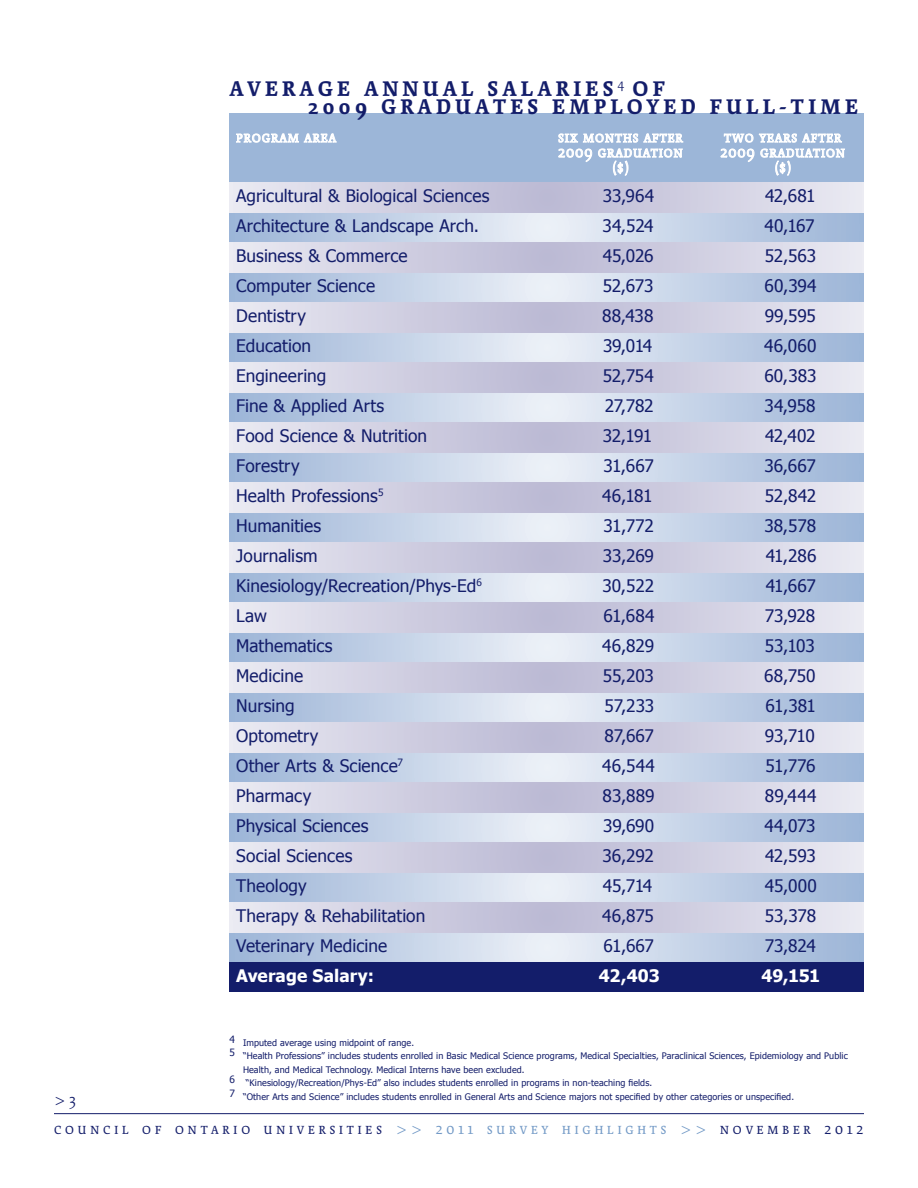
<style>
.page{position:relative;width:918px;height:1188px;background:#fff}
.page>*{position:absolute;margin:0;border:0;box-sizing:border-box;transform-origin:0 0}
.t1{font:700 24px "Cartier";letter-spacing:.17em;color:#131d6a}
.t2{font:18px/28.5px "Cartier Book Small Caps";letter-spacing:.19em;color:#131d6a}
.t3{font:17.25px "Tahoma";letter-spacing:.005em;color:#131d6a}
.t4{font:700 17.25px "Tahoma";color:#fff}
.t5{font:9px "Tahoma";letter-spacing:.01em;color:#131d6a}
.s1{color:#7299c6}
</style>
<div class="page">
<div style="left:230px;top:113px;width:634px;height:69px;background:#9cb6d8"></div>
<svg style="left:230px;top:212px;width:634px;height:30px;background:#c3d1e6"></svg>
<svg style="left:230px;top:182px;width:634px;height:30px;background:#d2d1e2"></svg>
<svg style="left:230px;top:272px;width:634px;height:30px;background:#c3d1e6"></svg>
<svg style="left:230px;top:242px;width:634px;height:30px;background:#d2d1e2"></svg>
<svg style="left:230px;top:332px;width:634px;height:30px;background:#c3d1e6"></svg>
<svg style="left:230px;top:302px;width:634px;height:30px;background:#d2d1e2"></svg>
<svg style="left:230px;top:392px;width:634px;height:30px;background:#c3d1e6"></svg>
<svg style="left:230px;top:362px;width:634px;height:30px;background:#d2d1e2"></svg>
<svg style="left:230px;top:452px;width:634px;height:30px;background:#c3d1e6"></svg>
<svg style="left:230px;top:422px;width:634px;height:30px;background:#d2d1e2"></svg>
<svg style="left:230px;top:512px;width:634px;height:30px;background:#c3d1e6"></svg>
<svg style="left:230px;top:482px;width:634px;height:30px;background:#d2d1e2"></svg>
<svg style="left:230px;top:572px;width:634px;height:30px;background:#c3d1e6"></svg>
<svg style="left:230px;top:542px;width:634px;height:30px;background:#d2d1e2"></svg>
<svg style="left:230px;top:632px;width:634px;height:30px;background:#c3d1e6"></svg>
<svg style="left:230px;top:602px;width:634px;height:30px;background:#d2d1e2"></svg>
<svg style="left:230px;top:692px;width:634px;height:30px;background:#c3d1e6"></svg>
<svg style="left:230px;top:662px;width:634px;height:30px;background:#d2d1e2"></svg>
<svg style="left:230px;top:752px;width:634px;height:30px;background:#c3d1e6"></svg>
<svg style="left:230px;top:722px;width:634px;height:30px;background:#d2d1e2"></svg>
<svg style="left:230px;top:812px;width:634px;height:30px;background:#c3d1e6"></svg>
<svg style="left:230px;top:782px;width:634px;height:30px;background:#d2d1e2"></svg>
<svg style="left:230px;top:872px;width:634px;height:30px;background:#c3d1e6"></svg>
<svg style="left:230px;top:842px;width:634px;height:30px;background:#d2d1e2"></svg>
<svg style="left:230px;top:932px;width:634px;height:30px;background:#c3d1e6"></svg>
<svg style="left:230px;top:902px;width:634px;height:30px;background:#d2d1e2"></svg>
<div style="left:230px;top:962px;width:634px;height:30px;background:#131d6a"></div>
<svg style="left:236px;top:134px;width:100px;height:9px"></svg>
<svg style="left:559px;top:134px;width:79px;height:9px"></svg>
<svg style="left:644px;top:134px;width:39px;height:9px"></svg>
<svg style="left:724px;top:134px;width:29px;height:9px"></svg>
<svg style="left:759px;top:134px;width:83px;height:9px"></svg>
<svg style="left:559px;top:149px;width:33px;height:13px"></svg>
<svg style="left:721px;top:149px;width:33px;height:13px"></svg>
<svg style="left:598px;top:149px;width:84px;height:26px"></svg>
<svg style="left:761px;top:149px;width:84px;height:26px"></svg>
<hr style="left:54px;top:1113px;width:810px;height:1px;background:#131d6a">
<h1 class="t1" style="left:230px;top:75px;width:154px">AV ERAG E ANNUAL</h1>
<h1 class="t1" style="left:488px;top:75px;width:17px">SALA</h1>
<h1 class="t1" style="left:556px;top:75px;width:111px">RIES <sup>4</sup> OF</h1>
<h1 class="t1" style="left:308px;top:93px;width:165px">2009 G RADUAT</h1>
<h1 class="t1" style="left:510px;top:93px;width:79px">ES EMPLOY</h1>
<h1 class="t1" style="left:664px;top:93px;width:80px">ED FULL</h1>
<h1 class="t1" style="left:780px;top:93px;width:29px">-TIM</h1>
<h1 class="t1" style="left:845px;top:93px;width:15px">E</h1>
<p class="t3" style="left:236px;top:185px;width:255px">Agricultural &amp; Biological Sciences</p>
<p class="t3" style="left:603px;top:185px;width:53px">33,964</p>
<p class="t3" style="left:765px;top:185px;width:52px">42,681</p>
<p class="t3" style="left:236px;top:215px;width:244px">Architecture &amp; Landscape Arch.</p>
<p class="t3" style="left:603px;top:215px;width:53px">34,524</p>
<p class="t3" style="left:764px;top:215px;width:52px">40,167</p>
<p class="t3" style="left:236px;top:245px;width:173px">Business &amp; Commerce</p>
<p class="t3" style="left:603px;top:245px;width:52px">45,026</p>
<p class="t3" style="left:765px;top:245px;width:53px">52,563</p>
<p class="t3" style="left:236px;top:275px;width:140px">Computer Science</p>
<p class="t3" style="left:603px;top:275px;width:52px">52,673</p>
<p class="t3" style="left:764px;top:275px;width:54px">60,394</p>
<p class="t3" style="left:236px;top:305px;width:71px">Dentistry</p>
<p class="t3" style="left:602px;top:305px;width:53px">88,438</p>
<p class="t3" style="left:765px;top:305px;width:53px">99,595</p>
<p class="t3" style="left:236px;top:335px;width:76px">Education</p>
<p class="t3" style="left:603px;top:335px;width:51px">39,014</p>
<p class="t3" style="left:764px;top:335px;width:54px">46,060</p>
<p class="t3" style="left:236px;top:365px;width:92px">Engineering</p>
<p class="t3" style="left:603px;top:365px;width:53px">52,754</p>
<p class="t3" style="left:764px;top:365px;width:54px">60,383</p>
<p class="t3" style="left:236px;top:395px;width:150px">Fine &amp; Applied Arts</p>
<p class="t3" style="left:605px;top:395px;width:50px">27,782</p>
<p class="t3" style="left:765px;top:395px;width:53px">34,958</p>
<p class="t3" style="left:236px;top:425px;width:192px">Food Science &amp; Nutrition</p>
<p class="t3" style="left:603px;top:425px;width:51px">32,191</p>
<p class="t3" style="left:765px;top:425px;width:52px">42,402</p>
<p class="t3" style="left:236px;top:455px;width:65px">Forestry</p>
<p class="t3" style="left:604px;top:455px;width:52px">31,667</p>
<p class="t3" style="left:764px;top:455px;width:53px">36,667</p>
<p class="t3" style="left:236px;top:485px;width:149px">Health Professions<sup>5</sup></p>
<p class="t3" style="left:602px;top:485px;width:52px">46,181</p>
<p class="t3" style="left:765px;top:485px;width:53px">52,842</p>
<p class="t3" style="left:236px;top:515px;width:87px">Humanities</p>
<p class="t3" style="left:604px;top:515px;width:52px">31,772</p>
<p class="t3" style="left:764px;top:515px;width:53px">38,578</p>
<p class="t3" style="left:236px;top:545px;width:83px">Journalism</p>
<p class="t3" style="left:603px;top:545px;width:53px">33,269</p>
<p class="t3" style="left:766px;top:545px;width:52px">41,286</p>
<p class="t3" style="left:236px;top:575px;width:247px">Kinesiology/Recreation/Phys-Ed<sup>6</sup></p>
<p class="t3" style="left:603px;top:575px;width:53px">30,522</p>
<p class="t3" style="left:766px;top:575px;width:52px">41,667</p>
<p class="t3" style="left:236px;top:605px;width:32px">Law</p>
<p class="t3" style="left:604px;top:605px;width:53px">61,684</p>
<p class="t3" style="left:765px;top:605px;width:52px">73,928</p>
<p class="t3" style="left:236px;top:635px;width:98px">Mathematics</p>
<p class="t3" style="left:602px;top:635px;width:53px">46,829</p>
<p class="t3" style="left:765px;top:635px;width:51px">53,103</p>
<p class="t3" style="left:236px;top:665px;width:68px">Medicine</p>
<p class="t3" style="left:603px;top:665px;width:53px">55,203</p>
<p class="t3" style="left:764px;top:665px;width:53px">68,750</p>
<p class="t3" style="left:236px;top:695px;width:60px">Nursing</p>
<p class="t3" style="left:605px;top:695px;width:51px">57,233</p>
<p class="t3" style="left:766px;top:695px;width:52px">61,381</p>
<p class="t3" style="left:236px;top:725px;width:84px">Optometry</p>
<p class="t3" style="left:605px;top:725px;width:51px">87,667</p>
<p class="t3" style="left:765px;top:725px;width:51px">93,710</p>
<p class="t3" style="left:236px;top:755px;width:168px">Other Arts &amp; Science<sup>7</sup></p>
<p class="t3" style="left:602px;top:755px;width:54px">46,544</p>
<p class="t3" style="left:766px;top:755px;width:52px">51,776</p>
<p class="t3" style="left:236px;top:785px;width:77px">Pharmacy</p>
<p class="t3" style="left:603px;top:785px;width:54px">83,889</p>
<p class="t3" style="left:765px;top:785px;width:53px">89,444</p>
<p class="t3" style="left:236px;top:815px;width:134px">Physical Sciences</p>
<p class="t3" style="left:603px;top:815px;width:53px">39,690</p>
<p class="t3" style="left:764px;top:815px;width:53px">44,073</p>
<p class="t3" style="left:236px;top:845px;width:118px">Social Sciences</p>
<p class="t3" style="left:603px;top:845px;width:53px">36,292</p>
<p class="t3" style="left:765px;top:845px;width:52px">42,593</p>
<p class="t3" style="left:236px;top:875px;width:72px">Theology</p>
<p class="t3" style="left:603px;top:875px;width:51px">45,714</p>
<p class="t3" style="left:765px;top:875px;width:53px">45,000</p>
<p class="t3" style="left:236px;top:905px;width:191px">Therapy &amp; Rehabilitation</p>
<p class="t3" style="left:602px;top:905px;width:53px">46,875</p>
<p class="t3" style="left:765px;top:905px;width:53px">53,378</p>
<p class="t3" style="left:236px;top:935px;width:152px">Veterinary Medicine</p>
<p class="t3" style="left:604px;top:935px;width:52px">61,667</p>
<p class="t3" style="left:765px;top:935px;width:53px">73,824</p>
<p class="t4" style="left:236px;top:965px;width:139px">Average Salary:</p>
<p class="t4" style="left:599px;top:965px;width:62px">42,403</p>
<p class="t4" style="left:762px;top:965px;width:60px">49,151</p>
<p class="t5" style="left:230px;top:1037px;width:186px"><sup>4</sup> Imputed average using midpoint of range.</p>
<p class="t5" style="left:230px;top:1050px;width:620px"><sup>5</sup> “Health Professions” includes students enrolled in Basic Medical Science programs, Medical Specialties, Paraclinical Sciences, Epidemiology and Public</p>
<p class="t5" style="left:243px;top:1064px;width:283px">Health, and Medical Technology. Medical Interns have been excluded.</p>
<p class="t5" style="left:230px;top:1077px;width:424px"><sup>6</sup> “Kinesiology/Recreation/Phys-Ed” also includes students enrolled in programs in non-teaching fields.</p>
<p class="t5" style="left:230px;top:1091px;width:566px"><sup>7</sup> “Other Arts and Science” includes students enrolled in General Arts and Science majors not specified by other categories or unspecified.</p>
<p class="t2" style="left:54px;top:1086px;width:812px">&gt;3<br>council of ontario universities <span class="s1">&gt;&gt; 2011 survey highlights &gt;&gt;</span> november 2012</p>
</div>
